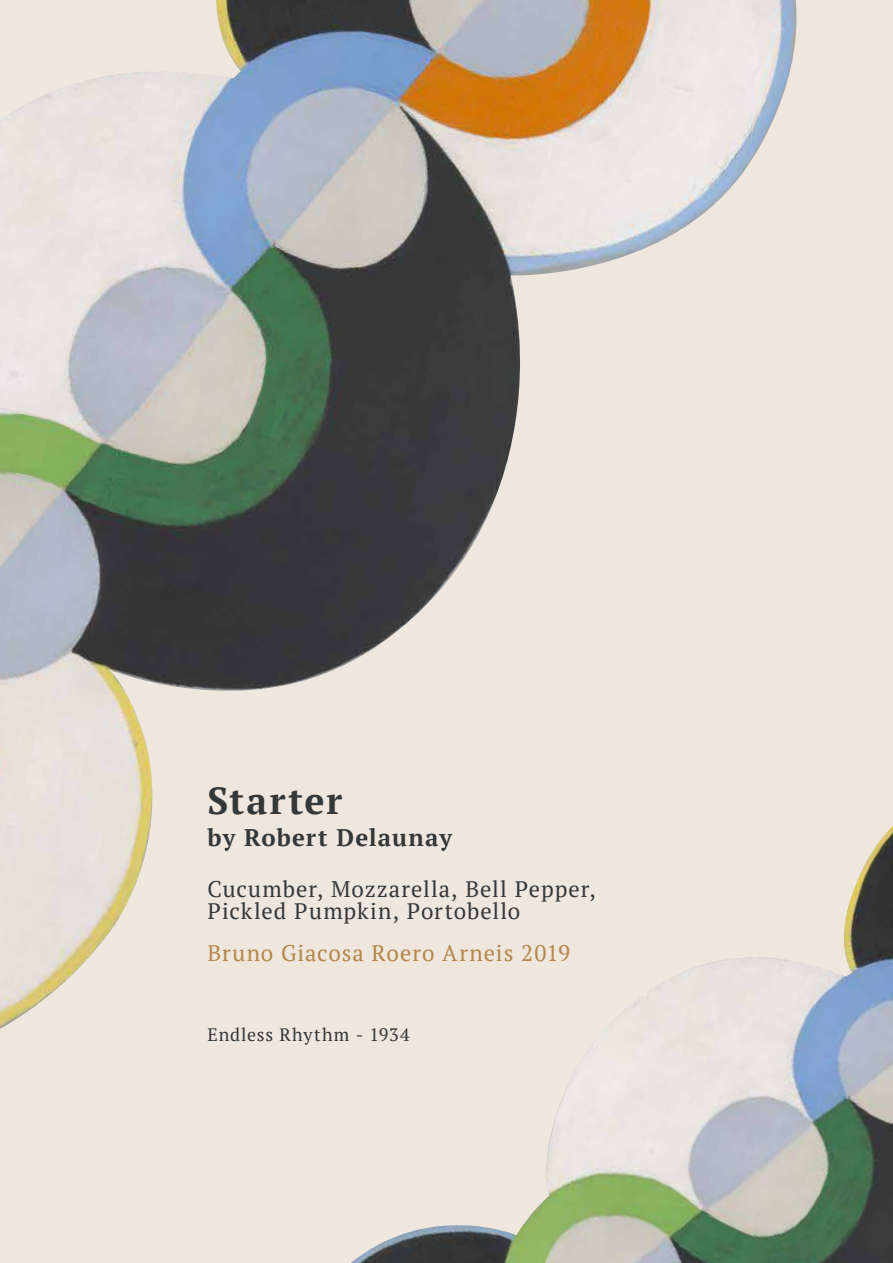
<style>
.page{position:relative;width:893px;height:1263px;background:#efe7de}
.page>*{position:absolute;margin:0;border:0;box-sizing:border-box;transform-origin:0 0}
.t1{font:700 37.5px "PT Serif";letter-spacing:.045em;color:#353838}
.t2{font:700 24px "PT Serif";letter-spacing:.045em;color:#353838}
.t3{font:22.5px/22.5px "PT Serif";letter-spacing:.04em;color:#353838}
.t4{font:22.5px "PT Serif";letter-spacing:.04em;color:#b58648}
.t5{font:18px "PT Serif";letter-spacing:.045em;color:#353838}
</style>
<div class="page">
<img style="left:0;top:0;width:797px;height:1029px">
<img style="left:351px;top:825px;width:542px;height:438px">
<h1 class="t1" style="left:207px;top:776px;width:136px">Starter</h1>
<p class="t2" style="left:207px;top:821px;width:246px">by Robert Delaunay</p>
<p class="t3" style="left:207px;top:877px;width:390px">Cucumber, Mozzarella, Bell Pepper,<br>Pickled Pumpkin, Portobello</p>
<p class="t4" style="left:207px;top:938px;width:364px">Bruno Giacosa Roero Arneis 2019</p>
<p class="t5" style="left:207px;top:1022px;width:204px">Endless Rhythm - 1934</p>
</div>
